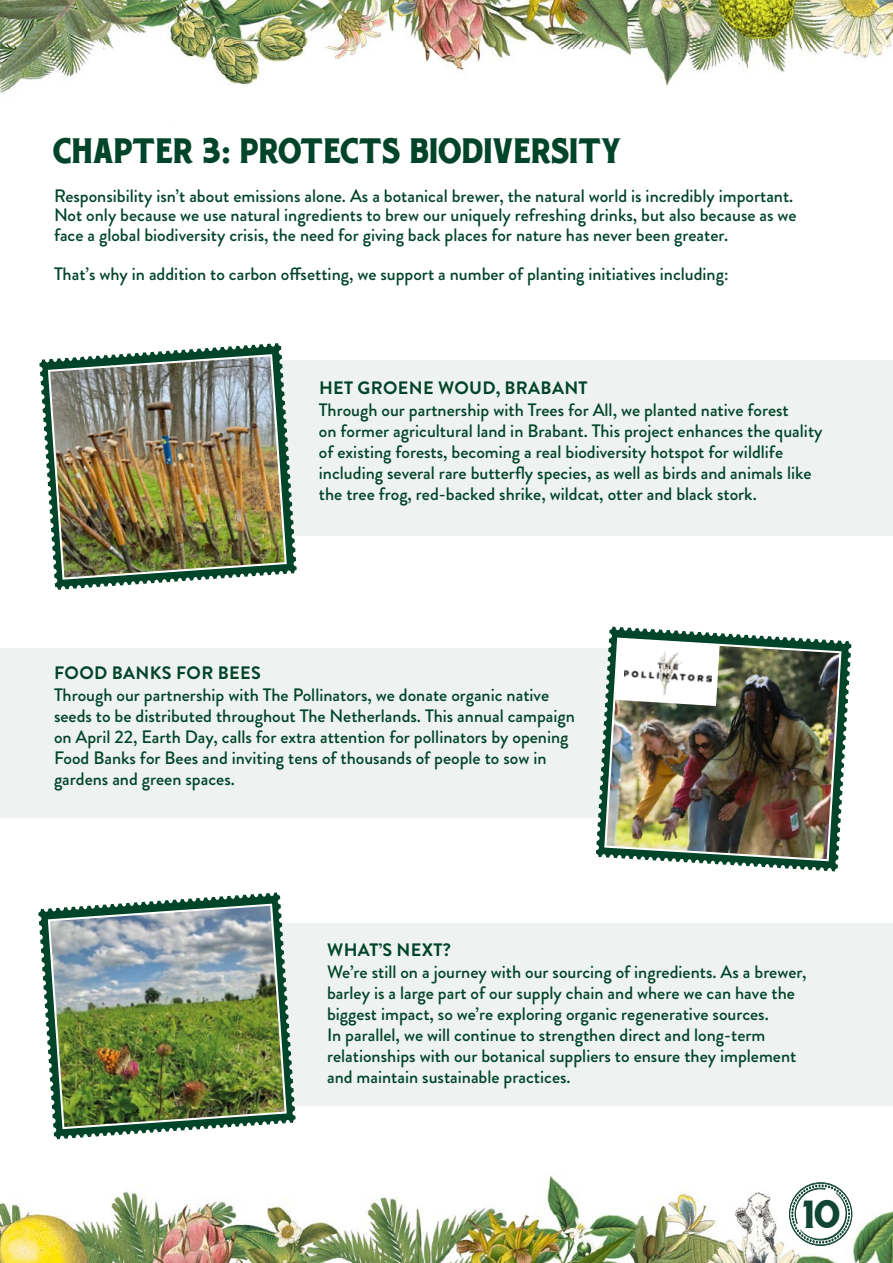
<style>
.page{position:relative;width:893px;height:1263px;background:#fff}
.page>*{position:absolute;margin:0;border:0;box-sizing:border-box;transform-origin:0 0}
.t1{font:45px "LHF Hensler";color:#114634}
.t2{font:40.5px "LHF Hensler";color:#00442a}
.t3{font:500 18px/21px "Brandon Grotesque";color:#00442a}
.t4{font:700 18px "Brandon Grotesque";letter-spacing:.02em;color:#00442a}
</style>
<div class="page">
<img style="left:0;top:1176px;width:893px;height:87px">
<img style="left:0;top:0;width:893px;height:96px">
<div style="left:98px;top:36px;width:91px;height:100px;background:#fff;border-radius:50%"></div>
<div style="left:85px;top:361px;width:808px;height:175px;background:#eef2f0"></div>
<div style="left:115px;top:923px;width:778px;height:183px;background:#eef2f0"></div>
<div style="left:0;top:648px;width:825px;height:169px;background:#eef2f0"></div>
<svg style="left:789px;top:1182px;width:63px;height:64px"></svg>
<svg style="left:39px;top:343px;width:258px;height:247px"></svg>
<img style="left:47px;top:353px;width:241px;height:228px">
<svg style="left:596px;top:627px;width:255px;height:244px"></svg>
<img style="left:603px;top:636px;width:240px;height:226px">
<svg style="left:38px;top:892px;width:258px;height:247px"></svg>
<img style="left:47px;top:902px;width:241px;height:228px">
<svg style="left:615px;top:639px;width:105px;height:67px"></svg>
<img style="left:623px;top:644px;width:91px;height:55px">
<h2 class="t2" style="left:53px;top:131px;width:571px">CHAPTER 3: PROTECTS BIODIVERSITY</h2>
<p class="t3" style="left:54px;top:186px;width:744px;line-height:19.5px">Responsibility isn’t about emissions alone. As a botanical brewer, the natural world is incredibly important.<br>Not only because we use natural ingredients to brew our uniquely refreshing drinks, but also because as we face a global biodiversity crisis, the need for giving back places for nature has never been greater.</p>
<p class="t3" style="left:54px;top:263px;width:676px">That’s why in addition to carbon offsetting, we support a number of planting initiatives including:</p>
<p class="t4" style="left:319px;top:375px;width:270px">HET GROENE WOUD, BRABANT</p>
<p class="t3" style="left:319px;top:400px;width:505px">Through our partnership with Trees for All, we planted native forest<br>on former agricultural land in Brabant. This project enhances the quality of existing forests, becoming a real biodiversity hotspot for wildlife including several rare butterfly species, as well as birds and animals like the tree frog, red-backed shrike, wildcat, otter and black stork.</p>
<p class="t4" style="left:54px;top:660px;width:208px">FOOD BANKS FOR BEES</p>
<p class="t3" style="left:54px;top:685px;width:522px">Through our partnership with The Pollinators, we donate organic native seeds to be distributed throughout The Netherlands. This annual campaign on April 22, Earth Day, calls for extra attention for pollinators by opening Food Banks for Bees and inviting tens of thousands of people to sow in gardens and green spaces.</p>
<p class="t4" style="left:327px;top:937px;width:125px">WHAT’S NEXT?</p>
<p class="t3" style="left:327px;top:962px;width:481px">We’re still on a journey with our sourcing of ingredients. As a brewer, barley is a large part of our supply chain and where we can have the biggest impact, so we’re exploring organic regenerative sources.<br>In parallel, we will continue to strengthen direct and long-term relationships with our botanical suppliers to ensure they implement and maintain sustainable practices.</p>
<h1 class="t1" style="left:803px;top:1192px;width:40px">10</h1>
</div>
